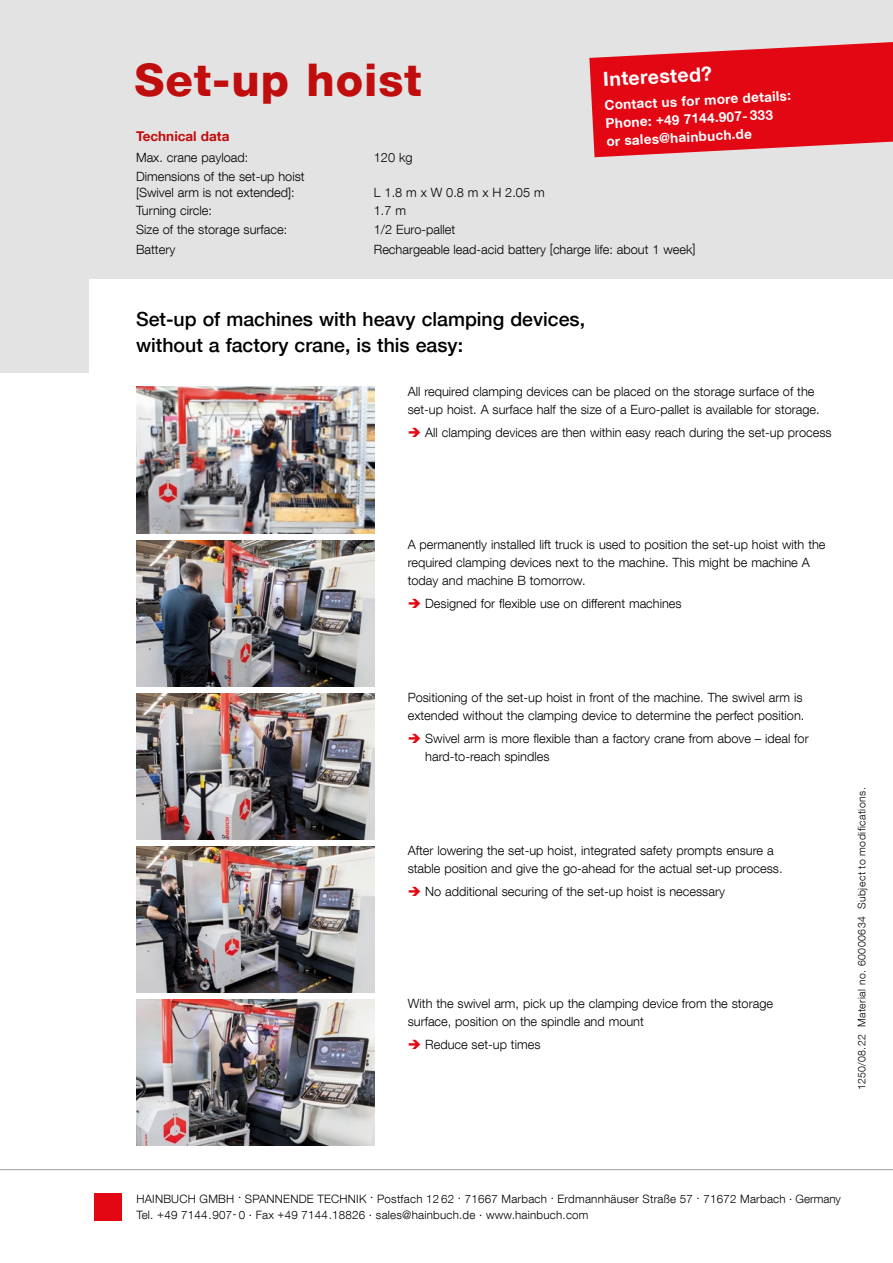
<style>
.page{position:relative;width:893px;height:1263px;background:#fff}
.page>*{position:absolute;margin:0;border:0;box-sizing:border-box;transform-origin:0 0}
.t1{font:800 45px "Helvetica Neue LT Com";letter-spacing:.02em;color:#c00d0e}
.t2{font:500 19.5px/25.5px "Helvetica Neue LT Com";color:#000}
.t3{font:700 19.5px "Helvetica Neue LT Com";color:#fff}
.t4{font:700 13.5px/18px "Helvetica Neue LT Com";color:#fff}
.t5{font:700 13.5px "Helvetica Neue LT Com";color:#c00d0e}
.t6{font:300 12.75px/18px "Helvetica Neue LT Com";color:#000}
.t7{font:300 11.55px/16.5px "Helvetica Neue LT Com";letter-spacing:.02em;color:#000}
.t8{font:300 10.5px "Helvetica Neue LT Com";letter-spacing:.045em;color:#000}
.s1{color:#e30613}
</style>
<div class="page">
<div style="left:0;top:0;width:893px;height:373px;background:#e3e3e3"></div>
<div style="left:95px;top:1193px;width:27px;height:27px;background:#e30613"></div>
<hr style="left:0;top:1169px;width:893px;height:1px;background:#9d9d9c">
<div style="left:90px;top:279px;width:803px;height:203px;background:#fff"></div>
<img style="left:136px;top:387px;width:238px;height:146px">
<img style="left:136px;top:540px;width:238px;height:146px">
<img style="left:136px;top:693px;width:238px;height:146px">
<img style="left:136px;top:846px;width:238px;height:146px">
<img style="left:136px;top:999px;width:238px;height:146px">
<svg style="left:589px;top:42px;width:304px;height:115px;background:#e32833"></svg>
<h1 class="t1" style="left:135px;top:53px;width:289px">Set-up hoist</h1>
<p class="t5" style="left:136px;top:128px;width:95px">Technical data</p>
<p class="t6" style="left:136px;top:148px;width:114px">Max. crane payload:</p>
<p class="t6" style="left:374px;top:148px;width:40px">120 kg</p>
<p class="t6" style="left:136px;top:169px;width:170px;line-height:15.3px">Dimensions of the set-up hoist [Swivel arm is not extended]:</p>
<p class="t6" style="left:374px;top:183px;width:172px">L 1.8 m x W 0.8 m x H 2.05 m</p>
<h2 class="t3" style="left:603px;top:67px;width:110px;rotate:-3deg">Interested?</h2>
<p class="t4" style="left:604px;top:96px;width:188px;rotate:-3deg">Contact us for more details:<br>Phone: +49 7144.907- 333<br>or sales@hainbuch.de</p>
<p class="t6" style="left:136px;top:202px;width:77px">Turning circle:</p>
<p class="t6" style="left:374px;top:202px;width:34px">1.7 m</p>
<p class="t6" style="left:136px;top:221px;width:153px">Size of the storage surface:</p>
<p class="t6" style="left:374px;top:221px;width:83px">1/2 Euro-pallet</p>
<p class="t6" style="left:136px;top:240px;width:41px">Battery</p>
<p class="t6" style="left:374px;top:240px;width:323px">Rechargeable lead-acid battery [charge life: about 1 week]</p>
<h2 class="t2" style="left:136px;top:306px;width:451px">Set-up of machines with heavy clamping devices, without a factory crane, is this easy:</h2>
<p class="t6" style="left:408px;top:382px;width:414px">All required clamping devices can be placed on the storage surface of the set-up hoist. A surface half the size of a Euro-pallet is available for storage.</p>
<p class="t6" style="left:408px;top:423px;width:425px"><span class="s1">➔</span> All clamping devices are then within easy reach during the set-up process</p>
<p class="t6" style="left:408px;top:535px;width:419px">A permanently installed lift truck is used to position the set-up hoist with the required clamping devices next to the machine. This might be machine A today and machine B tomorrow.</p>
<p class="t6" style="left:408px;top:594px;width:275px"><span class="s1">➔</span> Designed for flexible use on different machines</p>
<p class="t6" style="left:408px;top:688px;width:398px">Positioning of the set-up hoist in front of the machine. The swivel arm is extended without the clamping device to determine the perfect position.</p>
<p class="t6" style="left:425px;top:729px;width:385px;text-indent:-18px"><span class="s1">➔</span> Swivel arm is more flexible than a factory crane from above – ideal for hard-to-reach spindles</p>
<p class="t6" style="left:408px;top:841px;width:376px">After lowering the set-up hoist, integrated safety prompts ensure a stable position and give the go-ahead for the actual set-up process.</p>
<p class="t6" style="left:408px;top:882px;width:319px"><span class="s1">➔</span> No additional securing of the set-up hoist is necessary</p>
<p class="t6" style="left:408px;top:995px;width:367px">With the swivel arm, pick up the clamping device from the storage surface, position on the spindle and mount</p>
<p class="t6" style="left:408px;top:1035px;width:134px"><span class="s1">➔</span> Reduce set-up times</p>
<p class="t8" style="left:855px;top:1090px;width:304px;rotate:-90deg">1250/08.22 Material no. 60000634 Subject to modifications.</p>
<p class="t7" style="left:136px;top:1190px;width:706px">HAINBUCH GMBH · SPANNENDE TECHNIK · Postfach 12 62 · 71667 Marbach · Erdmannhäuser Straße 57 · 71672 Marbach · Germany<br>Tel. +49 7144.907- 0 · Fax +49 7144.18826 · sales@hainbuch.de · www.hainbuch.com</p>
</div>
